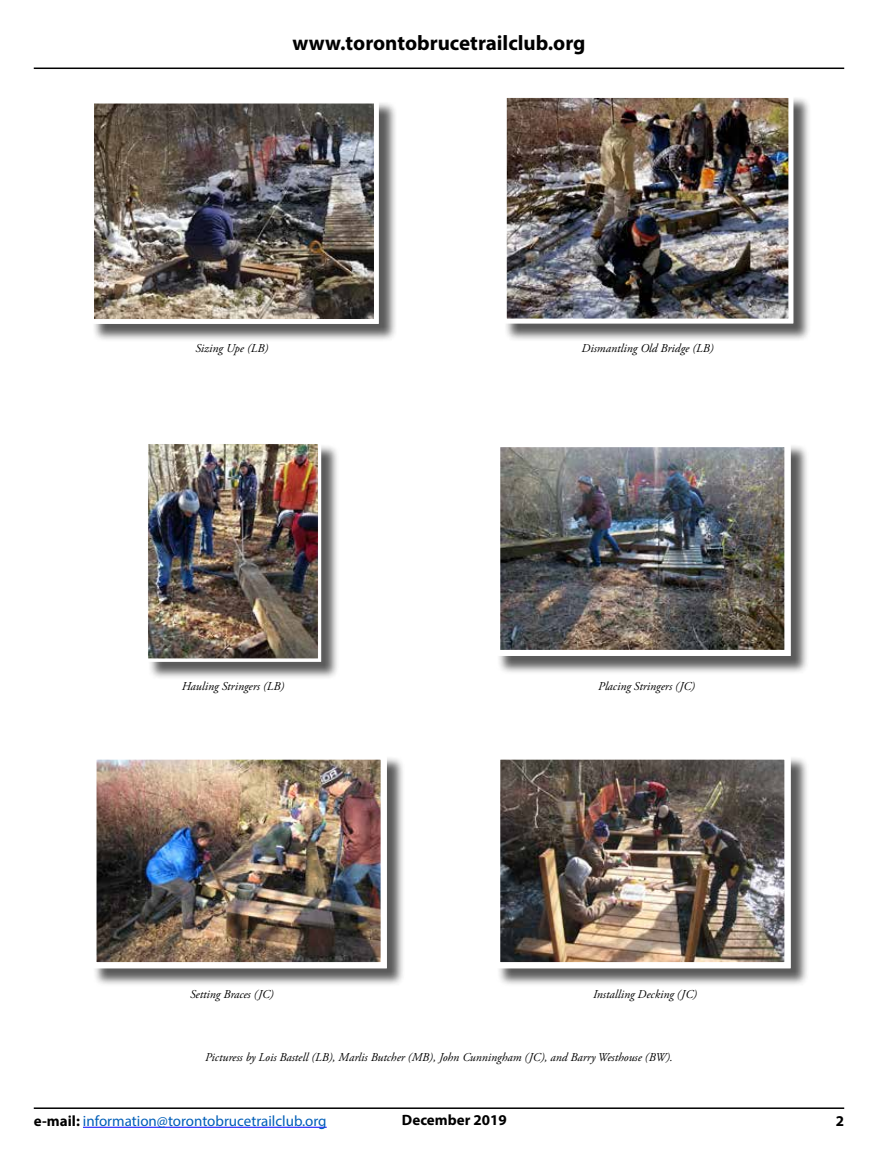
<style>
.page{position:relative;width:878px;height:1175px;background:#fff}
.page>*{position:absolute;margin:0;border:0;box-sizing:border-box;transform-origin:0 0}
.t1{font:700 21px "Myriad Pro";color:#000}
.t2{font:15px "Myriad Pro";color:#005eb8}
.t3{font:700 15px "Myriad Pro";color:#000}
.t4{font:italic 12px "Adobe Garamond Pro";color:#000}
.s1{font-weight:700;color:#000}
</style>
<div class="page">
<hr style="left:34px;top:68px;width:810px;height:1px;background:#000">
<hr style="left:34px;top:1107px;width:810px;height:1px;background:#000">
<hr style="left:83px;top:1126px;width:244px;height:1px;background:#00f">
<div style="left:92px;top:101px;width:305px;height:241px;background:#000;opacity:.65"></div>
<img style="left:92px;top:101px;width:287px;height:223px">
<div style="left:93px;top:102px;width:282px;height:218px;border:1px solid #fff"></div>
<div style="left:504px;top:96px;width:307px;height:246px;background:#000;opacity:.65"></div>
<img style="left:504px;top:96px;width:289px;height:228px">
<div style="left:505px;top:97px;width:284px;height:222px;border:1px solid #fff"></div>
<div style="left:148px;top:443px;width:191px;height:237px;background:#000;opacity:.65"></div>
<img style="left:148px;top:443px;width:173px;height:218px">
<div style="left:147px;top:443px;width:172px;height:216px;border:1px solid #fff"></div>
<div style="left:496px;top:444px;width:313px;height:230px;background:#000;opacity:.65"></div>
<img style="left:496px;top:444px;width:295px;height:212px">
<div style="left:499px;top:446px;width:286px;height:205px;border:1px solid #fff"></div>
<div style="left:496px;top:756px;width:313px;height:230px;background:#000;opacity:.65"></div>
<img style="left:496px;top:756px;width:295px;height:212px">
<div style="left:499px;top:758px;width:286px;height:205px;border:1px solid #fff"></div>
<div style="left:93px;top:756px;width:312px;height:230px;background:#000;opacity:.65"></div>
<img style="left:93px;top:756px;width:294px;height:212px">
<div style="left:95px;top:758px;width:287px;height:205px;border:1px solid #fff"></div>
<h1 class="t1" style="left:292px;top:29px;width:294px">www.torontobrucetrailclub.org</h1>
<p class="t4" style="left:195px;top:341px;width:74px">Sizing Upe (LB)</p>
<p class="t4" style="left:581px;top:341px;width:133px">Dismantling Old Bridge (LB)</p>
<p class="t4" style="left:182px;top:679px;width:104px">Hauling Stringers (LB)</p>
<p class="t4" style="left:598px;top:679px;width:98px">Placing Stringers (JC)</p>
<p class="t4" style="left:190px;top:986px;width:85px">Setting Braces (JC)</p>
<p class="t4" style="left:593px;top:986px;width:105px">Installing Decking (JC)</p>
<p class="t4" style="left:205px;top:1049px;width:469px">Picturess by Lois Bastell (LB), Marlis Butcher (MB), John Cunningham (JC), and Barry Westhouse (BW).</p>
<p class="t2" style="left:34px;top:1111px;width:294px"><span class="s1">e-mail:</span> information@torontobrucetrailclub.org</p>
<p class="t3" style="left:402px;top:1110px;width:106px">December 2019</p>
<p class="t3" style="left:835px;top:1110px;width:10px">2</p>
</div>
